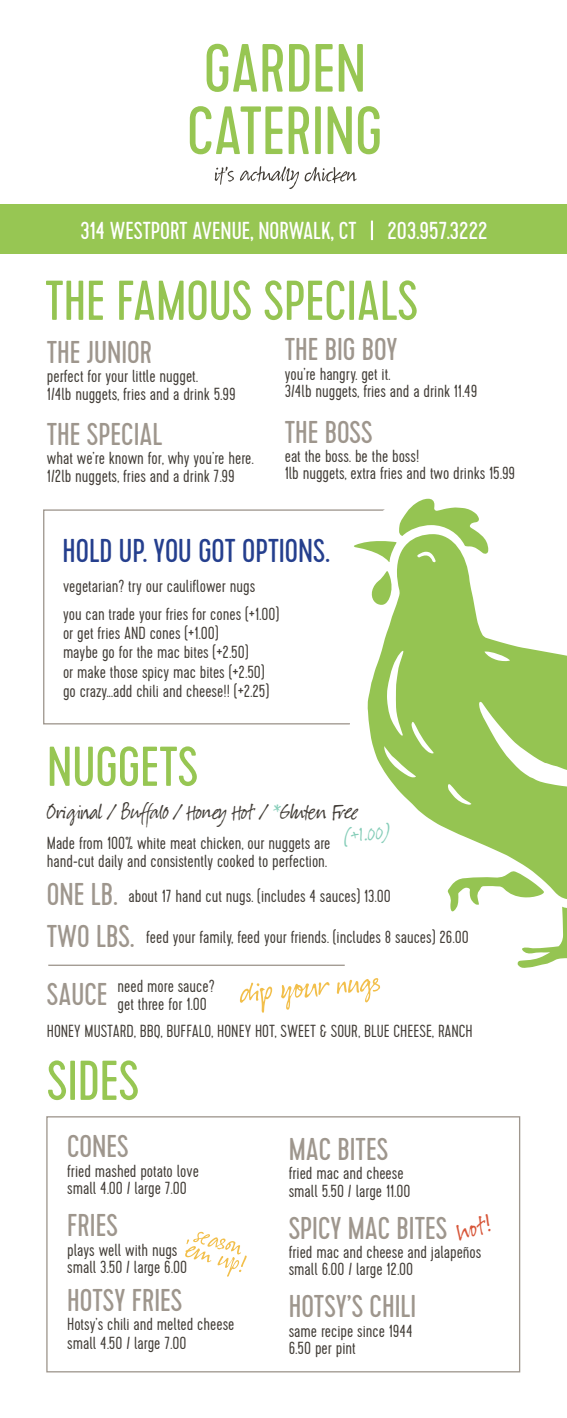
<style>
.page{position:relative;width:567px;height:1418px;background:#fff}
.page>*{position:absolute;margin:0;border:0;box-sizing:border-box;transform-origin:0 0}
.t1{font:56px "Cervo";color:#95c452}
.t2{font:56px "Cervo";color:#97c653}
.t3{font:33.07px "Cervo";color:#253f8e}
.t4{font:31.5px "Cervo";color:#9e968d}
.t5{font:30.8px "Suomi Hand Script";color:#d75639}
.t6{font:26.25px "Suomi Hand Script";color:#433e38}
.t7{font:25.38px "Suomi Hand Script";color:#85cdb8}
.t8{font:24.5px "Cervo";color:#fff}
.t9{font:300 17.5px "Cervo";color:#433e38}
.s1{color:#85cdb8}
</style>
<div class="page">
<div style="left:46px;top:1116px;width:474px;height:256px;border:1px solid #9e968d"></div>
<svg style="left:337px;top:978px;width:43px;height:24px"></svg>
<svg style="left:281px;top:982px;width:49px;height:28px"></svg>
<svg style="left:240px;top:982px;width:32px;height:30px"></svg>
<hr style="left:48px;top:964px;width:297px;height:2px;background:#9e968d">
<svg style="left:354px;top:498px;width:125px;height:53px"></svg>
<svg style="left:450px;top:899px;width:117px;height:69px"></svg>
<svg style="left:368px;top:517px;width:199px;height:382px;fill:#95c452"></svg>
<div style="left:0;top:204px;width:567px;height:50px;background:#97c653"></div>
<svg style="left:185px;top:1231px;width:62px;height:45px"></svg>
<svg style="left:207px;top:44px;width:50px;height:48px"></svg>
<svg style="left:263px;top:44px;width:20px;height:48px"></svg>
<svg style="left:289px;top:44px;width:20px;height:48px"></svg>
<svg style="left:316px;top:44px;width:17px;height:48px"></svg>
<svg style="left:339px;top:44px;width:24px;height:48px"></svg>
<svg style="left:190px;top:106px;width:92px;height:48px"></svg>
<svg style="left:289px;top:106px;width:20px;height:48px"></svg>
<div style="left:315px;top:106px;width:6px;height:48px;background:#97c653"></div>
<svg style="left:328px;top:106px;width:24px;height:48px"></svg>
<svg style="left:358px;top:106px;width:22px;height:48px"></svg>
<svg style="left:240px;top:166px;width:59px;height:23px"></svg>
<svg style="left:215px;top:166px;width:19px;height:19px"></svg>
<svg style="left:305px;top:167px;width:52px;height:16px"></svg>
<svg style="left:371px;top:221px;width:2px;height:19px"></svg>
<p class="t8" style="left:80px;top:216px;width:278px">314 WESTPORT AVENUE, NORWALK, CT</p>
<p class="t8" style="left:387px;top:216px;width:102px">203.957.3222</p>
<p class="t1" style="left:45px;top:268px;width:374px">THE FAMOUS SPECIALS</p>
<p class="t4" style="left:47px;top:334px;width:107px">THE JUNIOR</p>
<p class="t9" style="left:47px;top:366px;width:153px">perfect for your little nugget.</p>
<p class="t9" style="left:47px;top:384px;width:190px">1/4lb nuggets, fries and a drink 5.99</p>
<p class="t4" style="left:47px;top:416px;width:117px">THE SPECIAL</p>
<p class="t9" style="left:47px;top:448px;width:208px">what we’re known for, why you’re here.</p>
<p class="t9" style="left:47px;top:466px;width:189px">1/2lb nuggets, fries and a drink 7.99</p>
<p class="t4" style="left:285px;top:331px;width:114px">THE BIG BOY</p>
<p class="t9" style="left:285px;top:364px;width:107px">you’re hangry. get it.</p>
<p class="t9" style="left:285px;top:381px;width:194px">3/4lb nuggets, fries and a drink 11.49</p>
<p class="t4" style="left:285px;top:414px;width:90px">THE BOSS</p>
<p class="t9" style="left:285px;top:446px;width:136px">eat the boss. be the boss!</p>
<p class="t9" style="left:285px;top:463px;width:232px">1lb nuggets, extra fries and two drinks 15.99</p>
<p class="t3" style="left:63px;top:531px;width:269px">HOLD UP. YOU GOT OPTIONS.</p>
<p class="t9" style="left:63px;top:576px;width:194px">vegetarian? try our cauliflower nugs</p>
<p class="t9" style="left:63px;top:604px;width:218px">you can trade your fries for cones (+1.00)</p>
<p class="t9" style="left:63px;top:623px;width:157px">or get fries AND cones (+1.00)</p>
<p class="t9" style="left:63px;top:642px;width:187px">maybe go for the mac bites (+2.50)</p>
<p class="t9" style="left:63px;top:662px;width:203px">or make those spicy mac bites (+2.50)</p>
<p class="t9" style="left:63px;top:681px;width:208px">go crazy...add chili and cheese!! (+2.25)</p>
<p class="t2" style="left:47px;top:734px;width:153px">NUGGETS</p>
<p class="t6" style="left:47px;top:798px;width:313px">Original / Buffalo / Honey Hot / <span class="s1">*</span>Gluten Free</p>
<p class="t9" style="left:47px;top:833px;width:285px">Made from 100% white meat chicken, our nuggets are</p>
<p class="t9" style="left:47px;top:851px;width:282px">hand-cut daily and consistently cooked to perfection.</p>
<p class="t4" style="left:47px;top:876px;width:72px">ONE LB.</p>
<p class="t4" style="left:47px;top:918px;width:89px">TWO LBS.</p>
<p class="t4" style="left:47px;top:976px;width:62px">SAUCE</p>
<p class="t9" style="left:47px;top:1021px;width:427px">HONEY MUSTARD, BBQ, BUFFALO, HONEY HOT, SWEET &amp; SOUR, BLUE CHEESE, RANCH</p>
<p class="t7" style="left:343px;top:824px;width:48px;rotate:-5deg">(+1.00)</p>
<p class="t9" style="left:129px;top:885px;width:264px">about 17 hand cut nugs. (includes 4 sauces) 13.00</p>
<p class="t9" style="left:146px;top:927px;width:324px">feed your family, feed your friends. (includes 8 sauces) 26.00</p>
<p class="t9" style="left:118px;top:976px;width:99px">need more sauce?</p>
<p class="t9" style="left:118px;top:994px;width:91px">get three for 1.00</p>
<p class="t2" style="left:47px;top:1048px;width:94px">SIDES</p>
<p class="t4" style="left:67px;top:1128px;width:63px">CONES</p>
<p class="t9" style="left:67px;top:1161px;width:133px">fried mashed potato love</p>
<p class="t9" style="left:67px;top:1178px;width:121px">small 4.00 / large 7.00</p>
<p class="t4" style="left:67px;top:1207px;width:52px">FRIES</p>
<p class="t9" style="left:67px;top:1239px;width:112px">plays well with nugs</p>
<p class="t9" style="left:67px;top:1257px;width:121px">small 3.50 / large 6.00</p>
<p class="t4" style="left:67px;top:1282px;width:117px">HOTSY FRIES</p>
<p class="t9" style="left:67px;top:1314px;width:169px">Hotsy’s chili and melted cheese</p>
<p class="t9" style="left:67px;top:1333px;width:121px">small 4.50 / large 7.00</p>
<p class="t4" style="left:289px;top:1131px;width:101px">MAC BITES</p>
<p class="t9" style="left:289px;top:1163px;width:116px">fried mac and cheese</p>
<p class="t9" style="left:289px;top:1181px;width:123px">small 5.50 / large 11.00</p>
<p class="t4" style="left:289px;top:1209px;width:160px">SPICY MAC BITES</p>
<p class="t9" style="left:289px;top:1242px;width:194px">fried mac and cheese and jalapeños</p>
<p class="t9" style="left:289px;top:1259px;width:126px">small 6.00 / large 12.00</p>
<p class="t4" style="left:289px;top:1288px;width:129px">HOTSY’S CHILI</p>
<p class="t9" style="left:289px;top:1321px;width:125px">same recipe since 1944</p>
<p class="t9" style="left:289px;top:1338px;width:69px">6.50 per pint</p>
<p class="t5" style="left:453px;top:1217px;width:36px;rotate:-16deg">ho t!</p>
</div>
